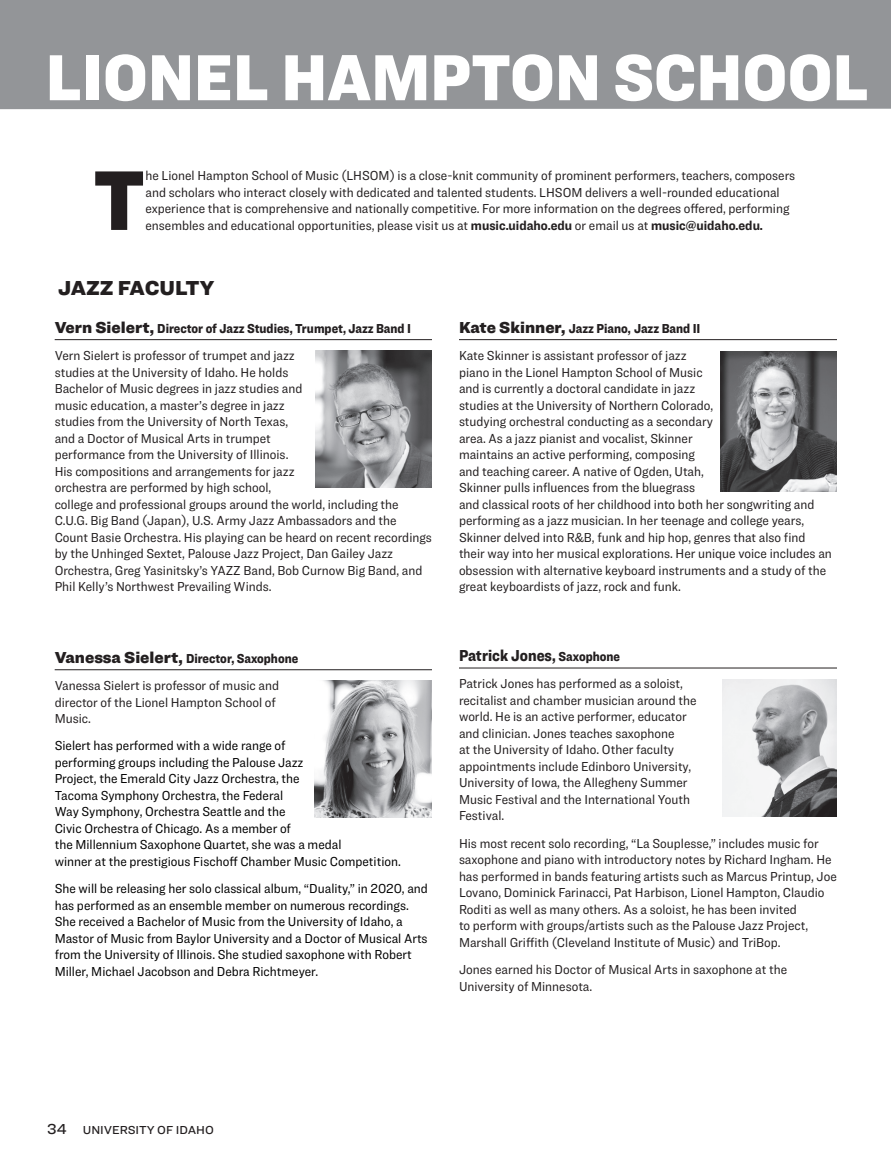
<style>
.page{position:relative;width:891px;height:1161px;background:#fff}
.page>*{position:absolute;margin:0;border:0;box-sizing:border-box;transform-origin:0 0}
.body{font:900 87.75px "Ringside Narrow";color:#231f20}
.Small_Header{font:900 67.5px "Ringside Narrow";color:#fff}
.Artist_Names{font:900 21px "Ringside";letter-spacing:-.005em;color:#231f20}
.Artist_Names-2{font:900 16.5px "Ringside Narrow";color:#231f20;scale:.95 1}
.Body_Faculty{font:13.5px/16.5px "Ringside Narrow";color:#231f20}
.Body_Faculty-2{font:13.5px/16.5px "Ringside Narrow";color:#000}
.body-2{font:13.5px/16.5px "Ringside Narrow";color:#231f20}
.Artist_Names-3{font:900 13.5px "Ringside Narrow";color:#231f20;scale:.95 1}
.t1{font:500 12px "Ringside";letter-spacing:-.005em;color:#231f20}
.s1{font-weight:700}
.s2{font-family:"Ringside";font-size:16.5px}
.s3{font-size:13.5px}
.s4{font-size:15px}
</style>
<div class="page">
<hr style="left:459px;top:339px;width:378px;height:1px;background:#231f20">
<img style="left:720px;top:351px;width:117px;height:141px">
<hr style="left:55px;top:339px;width:377px;height:1px;background:#231f20">
<img style="left:315px;top:351px;width:117px;height:136px">
<hr style="left:55px;top:669px;width:377px;height:1px;background:#231f20">
<img style="left:315px;top:681px;width:117px;height:136px">
<img style="left:722px;top:680px;width:115px;height:136px">
<hr style="left:459px;top:668px;width:378px;height:1px;background:#231f20">
<div style="left:0;top:0;width:891px;height:109px;background:#939598"></div>
<p class="Small_Header" style="left:46px;top:27px;width:824px">LIONEL HAMPTON SCHOOL</p>
<p class="body" style="left:93px;top:135px;width:54px">T</p>
<p class="body-2" style="left:145px;top:167px;width:651px">he Lionel Hampton School of Music (LHSOM) is a close-knit community of prominent performers, teachers, composers and scholars who interact closely with dedicated and talented students. LHSOM delivers a well-rounded educational experience that is comprehensive and nationally competitive. For more information on the degrees offered, performing ensembles and educational opportunities, please visit us at <span class="s1">music.uidaho.edu</span> or email us at <span class="s1">music@uidaho.edu.</span></p>
<p class="Artist_Names" style="left:58px;top:272px;width:158px">JAZZ FACULTY</p>
<p class="Artist_Names-3" style="left:55px;top:318px;width:377px"><span class="s2">Vern Sielert,</span> Director of Jazz Studies, Trumpet, Jazz Band I</p>
<p class="Body_Faculty" style="left:55px;top:347px;width:379px">Vern Sielert is professor of trumpet and jazz<br>studies at the University of Idaho. He holds<br>Bachelor of Music degrees in jazz studies and<br>music education, a master’s degree in jazz<br>studies from the University of North Texas,<br>and a Doctor of Musical Arts in trumpet<br>performance from the University of Illinois.<br>His compositions and arrangements for jazz<br>orchestra are performed by high school,<br>college and professional groups around the world, including the C.U.G. Big Band (Japan), U.S. Army Jazz Ambassadors and the Count Basie Orchestra. His playing can be heard on recent recordings by the Unhinged Sextet, Palouse Jazz Project, Dan Gailey Jazz Orchestra, Greg Yasinitsky’s YAZZ Band, Bob Curnow Big Band, and Phil Kelly’s Northwest Prevailing Winds.</p>
<p class="Artist_Names-3" style="left:55px;top:648px;width:258px"><span class="s2">Vanessa Sielert,</span> Director, Saxophone</p>
<p class="Body_Faculty" style="left:55px;top:677px;width:226px">Vanessa Sielert is professor of music and director of the Lionel Hampton School of<br>Music.</p>
<p class="Body_Faculty-2" style="left:55px;top:737px;width:348px">Sielert has performed with a wide range of<br>performing groups including the Palouse Jazz<br>Project, the Emerald City Jazz Orchestra, the<br>Tacoma Symphony Orchestra, the Federal<br>Way Symphony, Orchestra Seattle and the<br>Civic Orchestra of Chicago. As a member of<br>the Millennium Saxophone Quartet, she was a medal<br>winner at the prestigious Fischoff Chamber Music Competition.</p>
<p class="Body_Faculty-2" style="left:55px;top:880px;width:375px">She will be releasing her solo classical album, “Duality,” in 2020, and has performed as an ensemble member on numerous recordings.<br>She received a Bachelor of Music from the University of Idaho, a Mastor of Music from Baylor University and a Doctor of Musical Arts from the University of Illinois. She studied saxophone with Robert Miller, Michael Jacobson and Debra Richtmeyer.</p>
<p class="Artist_Names-3" style="left:459px;top:318px;width:256px"><span class="s2">Kate Skinner,</span> Jazz Piano, Jazz Band II</p>
<p class="Body_Faculty" style="left:459px;top:347px;width:374px">Kate Skinner is assistant professor of jazz<br>piano in the Lionel Hampton School of Music<br>and is currently a doctoral candidate in jazz<br>studies at the University of Northern Colorado,<br>studying orchestral conducting as a secondary<br>area. As a jazz pianist and vocalist, Skinner<br>maintains an active performing, composing<br>and teaching career. A native of Ogden, Utah,<br>Skinner pulls influences from the bluegrass<br>and classical roots of her childhood into both her songwriting and performing as a jazz musician. In her teenage and college years, Skinner delved into R&amp;B, funk and hip hop, genres that also find their way into her musical explorations. Her unique voice includes an obsession with alternative keyboard instruments and a study of the great keyboardists of jazz, rock and funk.</p>
<p class="Artist_Names-2" style="left:459px;top:643px;width:171px">Patrick Jones, <span class="s3">Saxophone</span></p>
<p class="Body_Faculty" style="left:459px;top:675px;width:239px">Patrick Jones has performed as a soloist, recitalist and chamber musician around the world. He is an active performer, educator and clinician. Jones teaches saxophone<br>at the University of Idaho. Other faculty appointments include Edinboro University, University of Iowa, the Allegheny Summer Music Festival and the International Youth Festival.</p>
<p class="Body_Faculty" style="left:459px;top:835px;width:379px">His most recent solo recording, “La Souplesse,” includes music for saxophone and piano with introductory notes by Richard Ingham. He has performed in bands featuring artists such as Marcus Printup, Joe Lovano, Dominick Farinacci, Pat Harbison, Lionel Hampton, Claudio Roditi as well as many others. As a soloist, he has been invited<br>to perform with groups/artists such as the Palouse Jazz Project, Marshall Griffith (Cleveland Institute of Music) and TriBop.</p>
<p class="Body_Faculty" style="left:459px;top:961px;width:330px">Jones earned his Doctor of Musical Arts in saxophone at the<br>University of Minnesota.</p>
<p class="t1" style="left:47px;top:1121px;width:168px"><span class="s4">34</span> UNIVERSITY OF IDAHO</p>
</div>
